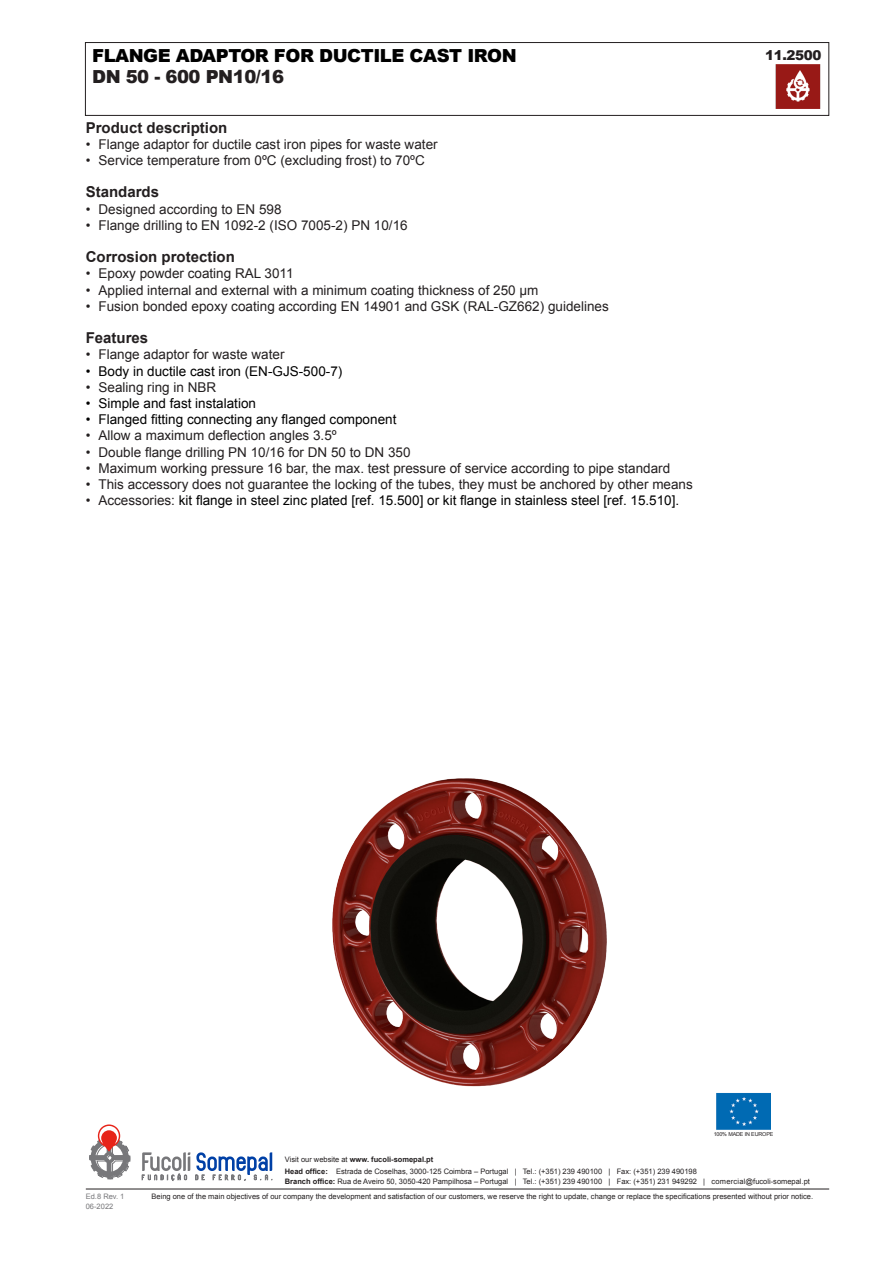
<style>
.page{position:relative;width:893px;height:1263px;background:#fff}
.page>*{position:absolute;margin:0;border:0;box-sizing:border-box;transform-origin:0 0}
.t1{font:900 18px "Arial";letter-spacing:-.025em;color:#000}
.t2{font:900 18px "Arial";letter-spacing:-.025em;color:#231f20}
.títulos{font:700 15px "Arial";color:#231f20}
.t3{font:13.5px "Arial";color:#231f20}
.t4{font:13.5px "Arial";color:#000}
.t5{font:900 13.5px "Arial";letter-spacing:-.025em;color:#231f20}
.rodapé{font:7.5px "Arial";color:#231f20}
.rodapé-2{font:700 7.5px "Arial";color:#231f20}
.t6{font:7.5px "Arial";color:#77777a}
.t7{font:5.4px "Arial";letter-spacing:-.025em;color:#231f20}
.s1{color:#231f20}
.s2{font-weight:400}
.s3{font-weight:700}
</style>
<div class="page">
<img style="left:717px;top:1093px;width:53px;height:37px">
<hr style="left:86px;top:1189px;width:743px;height:1px;background:#231f20">
<svg style="left:89px;top:1124px;width:41px;height:55px"></svg>
<svg style="left:142px;top:1152px;width:131px;height:29px"></svg>
<div style="left:85px;top:42px;width:744px;height:74px;border:1px solid #231f20"></div>
<img style="left:775px;top:64px;width:46px;height:44px">
<img style="left:332px;top:778px;width:275px;height:309px">
<p class="t1" style="left:92px;top:43px;width:426px">FLANGE ADAPTOR FOR DUCTILE CAST IRON</p>
<p class="t2" style="left:92px;top:64px;width:193px">DN 50 - 600 PN10/16</p>
<p class="títulos" style="left:86px;top:117px;width:143px">Product description</p>
<p class="t3" style="left:86px;top:135px;width:353px">• Flange adaptor for ductile cast iron pipes for waste water</p>
<p class="t3" style="left:86px;top:151px;width:341px">• Service temperature from 0ºC (excluding frost) to 70ºC</p>
<p class="títulos" style="left:86px;top:182px;width:75px">Standards</p>
<p class="t3" style="left:86px;top:200px;width:197px">• Designed according to EN 598</p>
<p class="t3" style="left:86px;top:216px;width:323px">• Flange drilling to EN 1092-2 (ISO 7005-2) PN 10/16</p>
<p class="títulos" style="left:86px;top:247px;width:151px">Corrosion protection</p>
<p class="t3" style="left:86px;top:265px;width:209px">• Epoxy powder coating RAL 3011</p>
<p class="t3" style="left:86px;top:281px;width:454px">• Applied internal and external with a minimum coating thickness of 250 µm</p>
<p class="t3" style="left:86px;top:297px;width:525px">• Fusion bonded epoxy coating according EN 14901 and GSK (RAL-GZ662) guidelines</p>
<p class="títulos" style="left:86px;top:328px;width:64px">Features</p>
<p class="t3" style="left:86px;top:346px;width:200px">• Flange adaptor for waste water</p>
<p class="t4" style="left:86px;top:362px;width:258px">• Body in ductile cast iron (EN-GJS-500-7)</p>
<p class="t3" style="left:86px;top:378px;width:132px">• Sealing ring in NBR</p>
<p class="t4" style="left:86px;top:394px;width:172px">• Simple and fast instalation</p>
<p class="t4" style="left:86px;top:411px;width:312px">• Flanged fitting connecting any flanged component</p>
<p class="t3" style="left:86px;top:427px;width:253px">• Allow a maximum deflection angles 3.5º</p>
<p class="t3" style="left:86px;top:443px;width:326px">• Double flange drilling PN 10/16 for DN 50 to DN 350</p>
<p class="t3" style="left:86px;top:459px;width:586px">• Maximum working pressure 16 bar, the max. test pressure of service according to pipe standard</p>
<p class="t3" style="left:86px;top:475px;width:609px">• This accessory does not guarantee the locking of the tubes, they must be anchored by other means</p>
<p class="t4" style="left:86px;top:492px;width:595px"><span class="s1">• Accessories:</span> kit flange in steel zinc plated [ref. 15.500] or kit flange in stainless steel [ref. 15.510].</p>
<p class="t5" style="left:765px;top:45px;width:58px">11.2500</p>
<p class="t7" style="left:714px;top:1130px;width:61px">100% MADE IN EUROPE</p>
<p class="rodapé-2" style="left:285px;top:1154px;width:150px"><span class="s2">Visit our website at</span> www. fucoli-somepal.pt</p>
<p class="rodapé" style="left:285px;top:1166px;width:414px"><span class="s3">Head office:</span> Estrada de Coselhas, 3000-125 Coimbra – Portugal | Tel.: (+351) 239 490100 | Fax: (+351) 239 490198</p>
<p class="rodapé" style="left:285px;top:1177px;width:527px"><span class="s3">Branch office:</span> Rua de Aveiro 50, 3050-420 Pampilhosa – Portugal | Tel.: (+351) 239 490100 | Fax: (+351) 231 949292 | comercial@fucoli-somepal.pt</p>
<p class="t6" style="left:86px;top:1191px;width:40px">Ed.8 Rev. 1</p>
<p class="rodapé" style="left:152px;top:1191px;width:663px">Being one of the main objectives of our company the development and satisfaction of our customers, we reserve the right to update, change or replace the specifications presented without prior notice.</p>
<p class="t6" style="left:86px;top:1201px;width:29px">06-2022</p>
</div>
